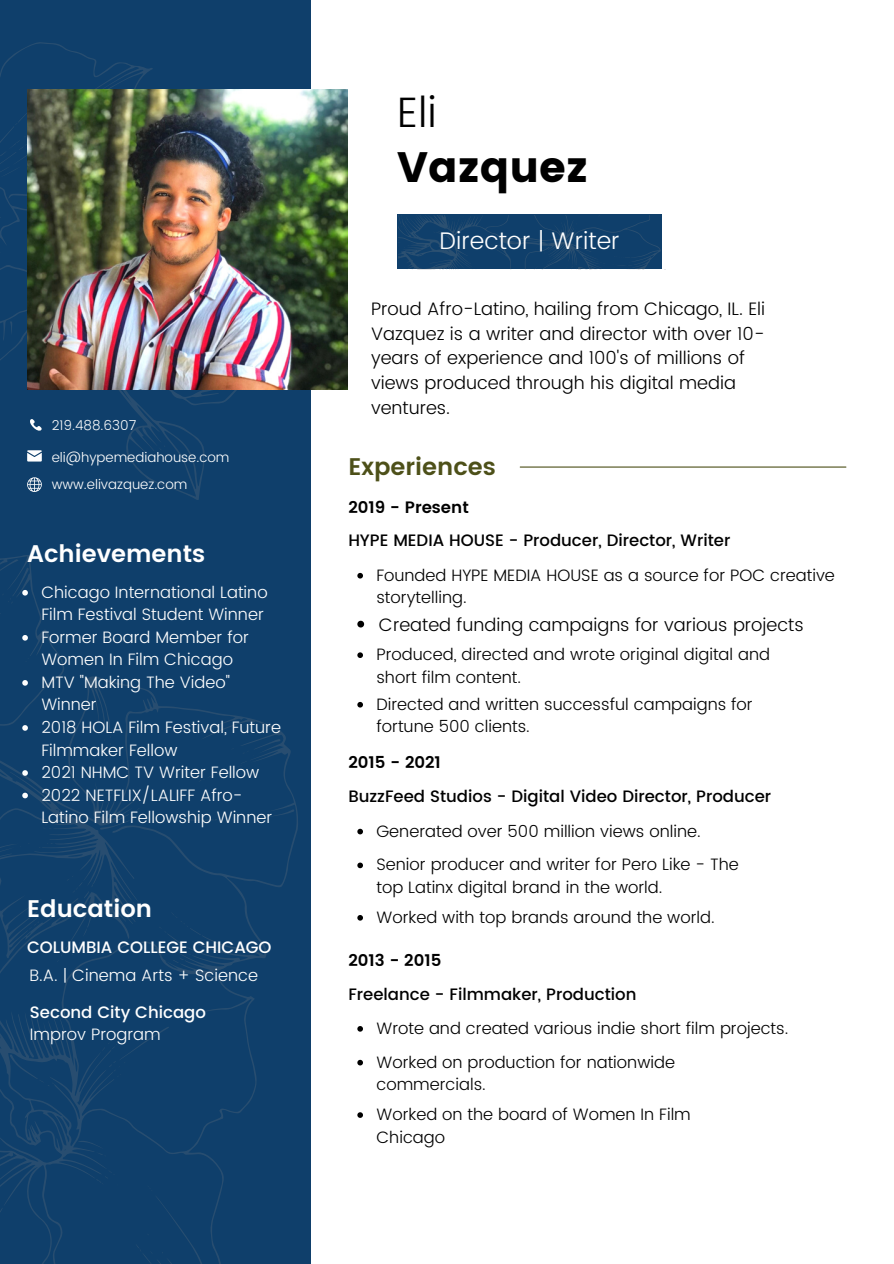
<style>
.page{position:relative;width:894px;height:1264px;background:#fff}
.page>*{position:absolute;margin:0;border:0;box-sizing:border-box;transform-origin:0 0}
.t1{font:42.45px "Poppins";color:#000}
.t2{font:300 42.45px "Poppins";color:#000}
.t3{font:600 24px "Poppins";color:#fff}
.t4{font:300 24px "Poppins";color:#fff}
.t5{font:600 24px "Poppins";color:#4d5019}
.t6{font:300 18px/24.8px "Poppins";color:#000}
.t7{font:300 16.5px/22.5px "Poppins";color:#000}
.t8{font:300 16.5px/22.5px "Poppins";color:#fff}
.t9{font:500 16.5px "Poppins";color:#000}
.t10{font:500 16.5px "Poppins";color:#fff}
.t11{font:600 16.5px "Poppins";color:#000}
.t12{font:300 13.5px "Poppins";color:#fff}
</style>
<div class="page">
<div style="left:0;top:0;width:285px;height:428px;background:#0f3f6b"></div>
<div style="left:0;top:42px;width:153px;height:157px;background:#0f3f6b"></div>
<svg style="left:10px;top:321px;width:2px;height:14px"></svg>
<img style="left:27px;top:89px;width:320px;height:300px">
<svg style="left:27px;top:419px;width:15px;height:9px"></svg>
<hr style="left:520px;top:466px;width:325px;height:1px;background:#4d5019">
<svg style="left:398px;top:215px;width:267px;height:55px;background:#19466f"></svg>
<svg style="left:0;top:428px;width:365px;height:835px;fill:#0f3f6b"></svg>
<svg style="left:187px;top:815px;width:11px;height:10px"></svg>
<svg style="left:258px;top:798px;width:37px;height:31px"></svg>
<svg style="left:204px;top:815px;width:13px;height:9px"></svg>
<svg style="left:111px;top:901px;width:37px;height:20px"></svg>
<svg style="left:100px;top:808px;width:39px;height:32px"></svg>
<div style="left:159px;top:911px;width:42px;height:53px;background:#0f3f6b"></div>
<svg style="left:57px;top:927px;width:31px;height:34px"></svg>
<div style="left:198px;top:730px;width:83px;height:52px;background:#0f3f6b"></div>
<div style="left:101px;top:1013px;width:68px;height:64px;background:#0f3f6b"></div>
<svg style="left:134px;top:1243px;width:29px;height:20px"></svg>
<svg style="left:78px;top:1135px;width:28px;height:21px"></svg>
<svg style="left:147px;top:1185px;width:5px;height:6px"></svg>
<svg style="left:96px;top:1169px;width:22px;height:16px"></svg>
<svg style="left:0;top:1206px;width:4px;height:8px"></svg>
<svg style="left:26px;top:658px;width:3px;height:4px"></svg>
<svg style="left:32px;top:898px;width:10px;height:7px"></svg>
<svg style="left:43px;top:823px;width:9px;height:6px"></svg>
<svg style="left:60px;top:875px;width:33px;height:39px"></svg>
<svg style="left:47px;top:841px;width:7px;height:4px"></svg>
<svg style="left:28px;top:915px;width:12px;height:15px"></svg>
<svg style="left:109px;top:788px;width:10px;height:6px"></svg>
<svg style="left:104px;top:736px;width:7px;height:9px"></svg>
<svg style="left:3px;top:1013px;width:51px;height:73px;background:#14426c"></svg>
<svg style="left:357px;top:573px;width:6px;height:5px"></svg>
<svg style="left:357px;top:828px;width:6px;height:6px"></svg>
<svg style="left:357px;top:1026px;width:6px;height:5px"></svg>
<svg style="left:357px;top:862px;width:6px;height:6px"></svg>
<svg style="left:357px;top:1059px;width:6px;height:6px"></svg>
<svg style="left:357px;top:702px;width:6px;height:5px"></svg>
<svg style="left:357px;top:915px;width:6px;height:5px"></svg>
<svg style="left:357px;top:1112px;width:6px;height:5px"></svg>
<svg style="left:0;top:550px;width:30px;height:53px;background:#16436d"></svg>
<svg style="left:22px;top:635px;width:6px;height:5px"></svg>
<svg style="left:22px;top:680px;width:6px;height:5px"></svg>
<svg style="left:22px;top:725px;width:6px;height:5px"></svg>
<svg style="left:22px;top:770px;width:6px;height:5px"></svg>
<svg style="left:22px;top:792px;width:6px;height:6px"></svg>
<svg style="left:357px;top:620px;width:7px;height:7px"></svg>
<p class="t12" style="left:52px;top:417px;width:86px">219.488.6307</p>
<p class="t12" style="left:52px;top:449px;width:179px">eli@hypemediahouse.com</p>
<p class="t12" style="left:52px;top:476px;width:137px">www.elivazquez.com</p>
<p class="t3" style="left:27px;top:539px;width:179px">Achievements</p>
<p class="t8" style="left:41px;top:581px;width:228px">Chicago International Latino<br>Film Festival Student Winner</p>
<p class="t8" style="left:41px;top:626px;width:209px">Former Board Member for<br>Women In Film Chicago</p>
<p class="t8" style="left:41px;top:671px;width:190px">MTV "Making The Video"<br>Winner</p>
<p class="t8" style="left:41px;top:716px;width:241px">2018 HOLA Film Festival, Future<br>Filmmaker Fellow</p>
<p class="t8" style="left:41px;top:761px;width:219px">2021 NHMC TV Writer Fellow</p>
<p class="t8" style="left:41px;top:783px;width:232px">2022 NETFLIX/LALIFF Afro-<br>Latino Film Fellowship Winner</p>
<p class="t3" style="left:27px;top:895px;width:126px">Education</p>
<p class="t10" style="left:27px;top:937px;width:246px">COLUMBIA COLLEGE CHICAGO</p>
<p class="t8" style="left:29px;top:963px;width:230px">B.A. | Cinema Arts + Science</p>
<p class="t10" style="left:30px;top:1002px;width:177px">Second City Chicago</p>
<p class="t8" style="left:30px;top:1023px;width:132px">Improv Program</p>
<p class="t2" style="left:397px;top:87px;width:41px">Eli</p>
<p class="t1" style="left:397px;top:142px;width:192px">Vazquez</p>
<p class="t4" style="left:439px;top:227px;width:181px">Director | Writer</p>
<p class="t6" style="left:371px;top:296px;width:395px">Proud Afro-Latino, hailing from Chicago, IL. Eli Vazquez is a writer and director with over 10- years of experience and 100's of millions of views produced through his digital media ventures.</p>
<p class="t5" style="left:348px;top:452px;width:149px">Experiences</p>
<p class="t11" style="left:348px;top:497px;width:122px">2019 - Present</p>
<p class="t9" style="left:348px;top:531px;width:383px">HYPE MEDIA HOUSE - Producer, Director, Writer</p>
<p class="t7" style="left:376px;top:564px;width:460px">Founded HYPE MEDIA HOUSE as a source for POC creative storytelling.</p>
<p class="t6" style="left:379px;top:612px;width:426px">Created funding campaigns for various projects</p>
<p class="t7" style="left:376px;top:643px;width:395px">Produced, directed and wrote original digital and short film content.</p>
<p class="t7" style="left:376px;top:693px;width:378px">Directed and written successful campaigns for fortune 500 clients.</p>
<p class="t11" style="left:348px;top:753px;width:94px">2015 - 2021</p>
<p class="t9" style="left:348px;top:787px;width:424px">BuzzFeed Studios - Digital Video Director, Producer</p>
<p class="t7" style="left:376px;top:819px;width:325px">Generated over 500 million views online.</p>
<p class="t7" style="left:376px;top:853px;width:364px">Senior producer and writer for Pero Like - The top Latinx digital brand in the world.</p>
<p class="t7" style="left:376px;top:905px;width:340px">Worked with top brands around the world.</p>
<p class="t11" style="left:348px;top:950px;width:94px">2013 - 2015</p>
<p class="t9" style="left:348px;top:984px;width:289px">Freelance - Filmmaker, Production</p>
<p class="t7" style="left:376px;top:1016px;width:413px">Wrote and created various indie short film projects.</p>
<p class="t7" style="left:376px;top:1050px;width:300px">Worked on production for nationwide commercials.</p>
<p class="t7" style="left:376px;top:1103px;width:316px">Worked on the board of Women In Film<br>Chicago</p>
</div>
